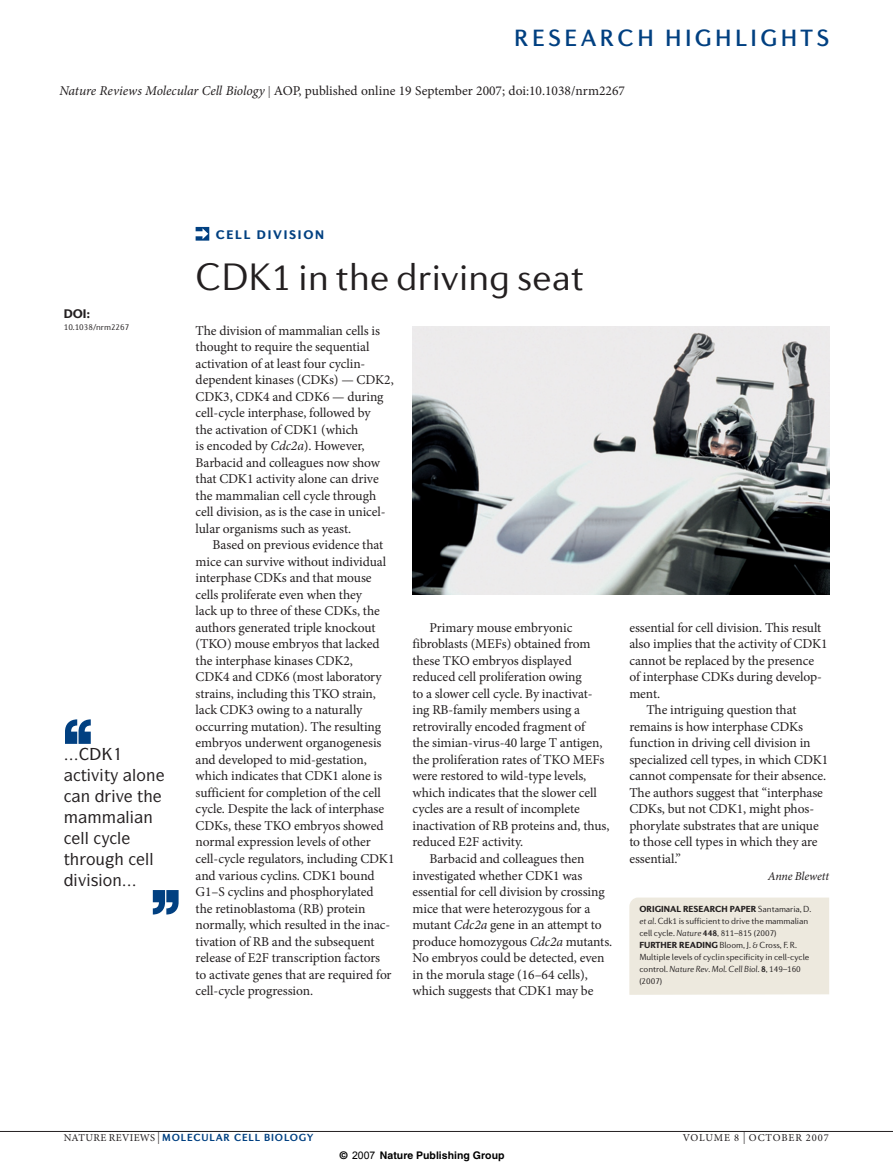
<style>
.page{position:relative;width:893px;height:1174px;background:#fff}
.page>*{position:absolute;margin:0;border:0;box-sizing:border-box;transform-origin:0 0}
.t1{font:300 39px "Diverda Sans LT Std";color:#231f20}
.t2{font:500 24px "Diverda Sans LT Std";letter-spacing:.14em;color:#014081}
.t3{font:500 16.5px "ITC Symbol Std";color:#231f20}
.t4{font:13.5px/16.5px "Minion Pro";letter-spacing:-.005em;color:#231f20}
.t5{font:900 12.75px "Diverda Sans LT Std";letter-spacing:.14em;color:#014081}
.t6{font:900 12.75px "Diverda Sans LT Std";color:#231f20}
.t7{font:italic 12px "Minion Pro";letter-spacing:-.01em;color:#231f20}
.t8{font:700 10.5px "Diverda Sans LT Std";letter-spacing:.075em;color:#014081}
.t9{font:700 10.5px "Helvetica";color:#000}
.t10{font:10.5px "Minion Pro";letter-spacing:.075em;color:#231f20}
.t11{font:300 9px/12px "Diverda Sans LT Std";letter-spacing:-.005em;color:#231f20}
.s1{font-style:italic}
.s2{font-size:12px}
.s3{font-weight:900}
.s4{font-weight:700}
.s5{font-family:"Minion Pro";font-weight:400;color:#231f20}
.s6{font-family:"Minion Pro";font-weight:400;font-size:12px;color:#231f20}
.s7{font-family:"Arial";font-weight:400}
</style>
<div class="page">
<svg style="left:153px;top:890px;width:26px;height:24px"></svg>
<img style="left:412px;top:327px;width:417px;height:268px">
<hr style="left:0;top:1131px;width:893px;height:1px;background:#231f20">
<svg style="left:196px;top:227px;width:13px;height:14px"></svg>
<div style="left:629px;top:897px;width:200px;height:97px;background:#ede9de"></div>
<svg style="left:65px;top:719px;width:26px;height:25px"></svg>
<h2 class="t2" style="left:514px;top:24px;width:316px">RESEARCH HIGHLIGHTS</h2>
<p class="t4" style="left:60px;top:82px;width:567px"><span class="s1">Nature Reviews Molecular Cell Biology</span> <span class="s2">|</span> AOP, published online 19 September 2007; doi:10.1038/nrm2267</p>
<p class="t6" style="left:64px;top:306px;width:28px">DOI:</p>
<p class="t11" style="left:64px;top:321px;width:67px">10.1038/nrm2267</p>
<p class="t3" style="left:81px;top:764px;width:31px">▼❖▼</p>
<p class="t3" style="left:132px;top:764px;width:25px">●□■</p>
<p class="t3" style="left:81px;top:785px;width:64px">■ ❖ ▼</p>
<p class="t3" style="left:117px;top:827px;width:6px">●</p>
<p class="t3" style="left:64px;top:848px;width:43px">▼ □◆</p>
<p class="t3" style="left:78px;top:869px;width:45px">❖▲□■</p>
<p class="t5" style="left:216px;top:227px;width:110px">CELL DIVISION</p>
<h1 class="t1" style="left:196px;top:253px;width:390px">CDK1 in the driving seat</h1>
<p class="t4" style="left:196px;top:322px;width:200px">The division of mammalian cells is thought to require the sequential activation of at least four cyclin&shy;dependent kinases (CDKs) — CDK2, CDK3, CDK4 and CDK6 — during cell-cycle interphase, followed by<br>the activation of CDK1 (which<br>is encoded by <span class="s1">Cdc2a</span>). However, Barbacid and colleagues now show that CDK1 activity alone can drive the mammalian cell cycle through cell division, as is the case in unicel&shy;lular organisms such as yeast.</p>
<p class="t4" style="left:196px;top:537px;width:200px;text-indent:17px">Based on previous evidence that mice can survive without individual interphase CDKs and that mouse cells proliferate even when they<br>lack up to three of these CDKs, the authors generated triple knockout (TKO) mouse embryos that lacked the interphase kinases CDK2,<br>CDK4 and CDK6 (most laboratory strains, including this TKO strain, lack CDK3 owing to a naturally occurring mutation). The resulting embryos underwent organogenesis and developed to mid-gestation, which indicates that CDK1 alone is sufficient for completion of the cell cycle. Despite the lack of interphase CDKs, these TKO embryos showed normal expression levels of other cell-cycle regulators, including CDK1 and various cyclins. CDK1 bound G1–S cyclins and phosphorylated<br>the retinoblastoma (RB) protein normally, which resulted in the inac&shy;tivation of RB and the subsequent release of E2F transcription factors<br>to activate genes that are required for cell-cycle progression.</p>
<p class="t4" style="left:429px;top:619px;width:144px">Primary mouse embryonic</p>
<p class="t4" style="left:412px;top:636px;width:180px">fibroblasts (MEFs) obtained from</p>
<p class="t4" style="left:412px;top:652px;width:161px">these TKO embryos displayed</p>
<p class="t4" style="left:412px;top:669px;width:171px">reduced cell proliferation owing</p>
<p class="t4" style="left:412px;top:685px;width:182px">to a slower cell cycle. By inactivat-</p>
<p class="t4" style="left:412px;top:702px;width:169px">ing RB-family members using a</p>
<p class="t4" style="left:412px;top:718px;width:174px">retrovirally encoded fragment of</p>
<p class="t4" style="left:412px;top:735px;width:192px">the simian-virus-40 large T antigen,</p>
<p class="t4" style="left:412px;top:751px;width:194px">the proliferation rates of TKO MEFs</p>
<p class="t4" style="left:412px;top:768px;width:175px">were restored to wild-type levels,</p>
<p class="t4" style="left:412px;top:784px;width:186px">which indicates that the slower cell</p>
<p class="t4" style="left:412px;top:801px;width:169px">cycles are a result of incomplete</p>
<p class="t4" style="left:412px;top:817px;width:199px">inactivation of RB proteins and, thus,</p>
<p class="t4" style="left:412px;top:834px;width:112px">reduced E2F activity.</p>
<p class="t4" style="left:429px;top:850px;width:157px">Barbacid and colleagues then</p>
<p class="t4" style="left:412px;top:867px;width:171px">investigated whether CDK1 was</p>
<p class="t4" style="left:412px;top:883px;width:194px">essential for cell division by crossing</p>
<p class="t4" style="left:412px;top:900px;width:179px">mice that were heterozygous for a</p>
<p class="t4" style="left:412px;top:916px;width:191px">mutant <span class="s1">Cdc2a</span> gene in an attempt to</p>
<p class="t4" style="left:412px;top:933px;width:201px">produce homozygous <span class="s1">Cdc2a</span> mutants.</p>
<p class="t4" style="left:412px;top:949px;width:194px">No embryos could be detected, even</p>
<p class="t4" style="left:412px;top:966px;width:177px">in the morula stage (16–64 cells),</p>
<p class="t4" style="left:412px;top:982px;width:183px">which suggests that CDK1 may be</p>
<p class="t4" style="left:629px;top:619px;width:194px">essential for cell division. This result</p>
<p class="t4" style="left:629px;top:636px;width:200px">also implies that the activity of CDK1</p>
<p class="t4" style="left:629px;top:652px;width:186px">cannot be replaced by the presence</p>
<p class="t4" style="left:629px;top:669px;width:194px">of interphase CDKs during develop-</p>
<p class="t4" style="left:629px;top:685px;width:32px">ment.</p>
<p class="t4" style="left:646px;top:702px;width:152px">The intriguing question that</p>
<p class="t4" style="left:629px;top:718px;width:175px">remains is how interphase CDKs</p>
<p class="t4" style="left:629px;top:735px;width:183px">function in driving cell division in</p>
<p class="t4" style="left:629px;top:751px;width:201px">specialized cell types, in which CDK1</p>
<p class="t4" style="left:629px;top:768px;width:198px">cannot compensate for their absence.</p>
<p class="t4" style="left:629px;top:784px;width:195px">The authors suggest that “interphase</p>
<p class="t4" style="left:629px;top:801px;width:186px">CDKs, but not CDK1, might phos-</p>
<p class="t4" style="left:629px;top:817px;width:191px">phorylate substrates that are unique</p>
<p class="t4" style="left:629px;top:834px;width:190px">to those cell types in which they are</p>
<p class="t4" style="left:629px;top:850px;width:53px">essential.”</p>
<p class="t7" style="left:768px;top:867px;width:63px">Anne Blewett</p>
<p class="t11" style="left:639px;top:903px;width:173px"><span class="s3">ORIGINAL RESEARCH PAPER</span> Santamaria, D. <span class="s1">et al</span>. Cdk1 is sufficient to drive the mammalian cell cycle. <span class="s1">Nature</span> <span class="s4">448</span>, 811–815 (2007)<br><span class="s3">FURTHER READING</span> Bloom, J. &amp; Cross, F. R.<br>Multiple levels of cyclin specificity in cell-cycle control. <span class="s1">Nature Rev. Mol. Cell Biol.</span> <span class="s4">8</span>, 149–160 (2007)</p>
<p class="t8" style="left:64px;top:1130px;width:251px"><span class="s5">nature reviews</span> <span class="s6">|</span> MOLECULAR CELL BIOLOGY</p>
<p class="t10" style="left:683px;top:1130px;width:75px">vo lume 8 <span class="s2">|</span> october</p>
<p class="t10" style="left:806px;top:1130px;width:24px">2007</p>
<p class="t9" style="left:340px;top:1148px;width:166px">© <span class="s7">2007</span> Nature Publishing Group</p>
</div>
